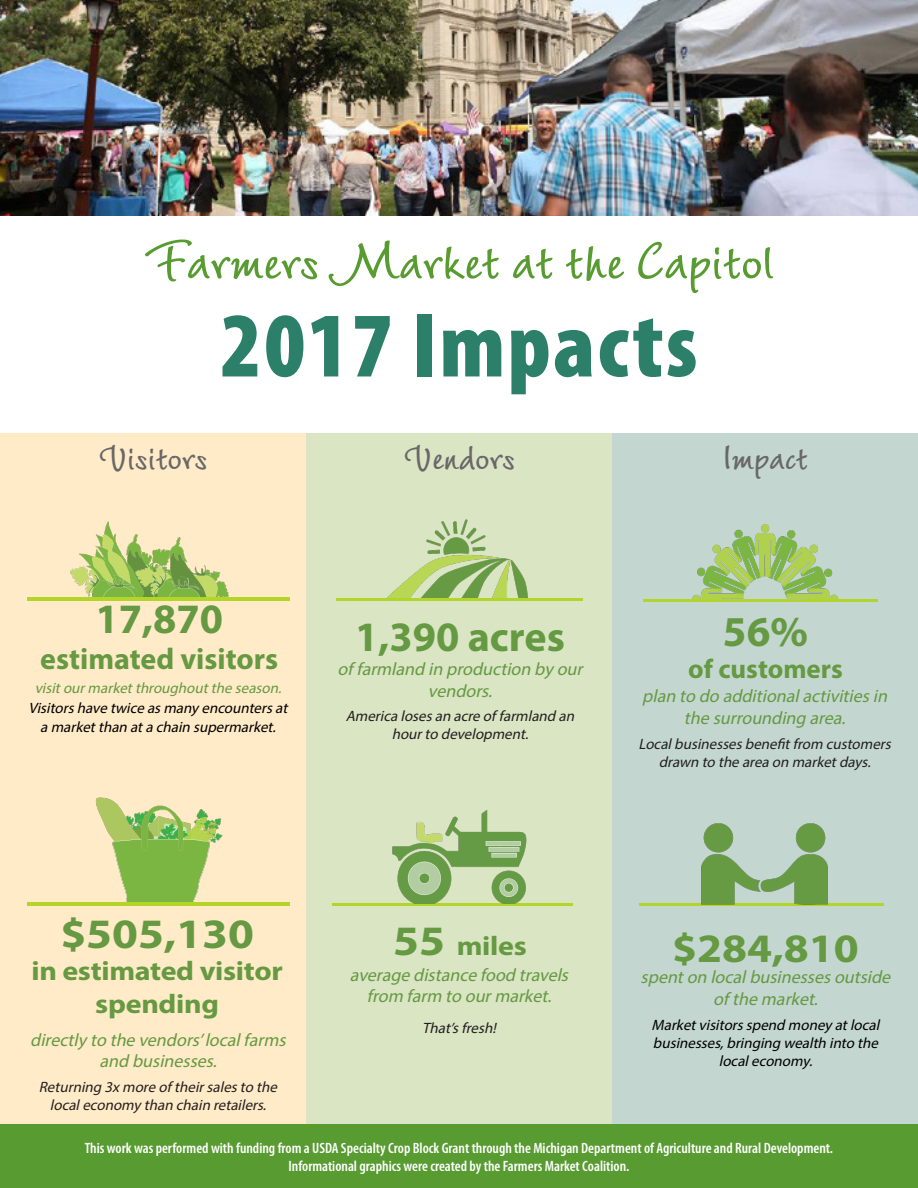
<style>
.page{position:relative;width:918px;height:1188px;background:#fff}
.page>*{position:absolute;margin:0;border:0;box-sizing:border-box;transform-origin:0 0}
.t1{font:900 condensed 93px "Myriad Pro";letter-spacing:.025em;color:#2c7f68}
.t2{font:700 63px "LT Wiesbaden Swing";color:#589b31}
.t3{font:700 42.75px "Myriad Pro";color:#659942}
.t4{font:700 42px "LT Wiesbaden Swing";color:#696768}
.t5{font:700 42px "Myriad Pro";color:#659942}
.t6{font:700 42px "Myriad Pro";color:#659942;scale:1.11 1}
.t7{font:700 40.5px "Myriad Pro";color:#659942;scale:1.11 1}
.t8{font:700 30px "Myriad Pro";color:#659942}
.t9{font:700 27px/32.4px "Myriad Pro";letter-spacing:-.01em;color:#659942;text-align:center;scale:1.11 1}
.t10{font:700 27px "Myriad Pro";letter-spacing:-.01em;color:#659942}
.t11{font:italic 18px/21.6px "Myriad Pro";color:#659942;text-align:center}
.t12{font:italic 15px/18px "Myriad Pro";color:#231f20;text-align:center}
.t13{font:600 condensed 15px "Myriad Pro";color:#fff}
.t14{font:italic 15px/18px "Myriad Pro";color:#000;text-align:center}
.t15{font:italic 15px "Myriad Pro";color:#659942}
.s1{font-size:42px}
</style>
<div class="page">
<img style="left:0;top:0;width:918px;height:216px">
<div style="left:306px;top:433px;width:306px;height:691px;background:#d9e5c3"></div>
<div style="left:0;top:433px;width:306px;height:691px;background:#ffebc7"></div>
<div style="left:612px;top:433px;width:306px;height:691px;background:#c3d7d0"></div>
<img style="left:92px;top:797px;width:132px;height:106px">
<div style="left:0;top:1124px;width:918px;height:64px;background:#589b31"></div>
<hr style="left:336px;top:598px;width:246px;height:3px;background:#b3d52a">
<img style="left:70px;top:521px;width:159px;height:76px">
<hr style="left:27px;top:597px;width:262px;height:4px;background:#b3d52a">
<hr style="left:640px;top:903px;width:244px;height:3px;background:#b3d52a">
<hr style="left:333px;top:903px;width:240px;height:3px;background:#b3d52a">
<hr style="left:644px;top:599px;width:234px;height:3px;background:#b3d52a">
<img style="left:692px;top:524px;width:146px;height:74px">
<hr style="left:28px;top:903px;width:262px;height:3px;background:#b3d52a">
<img style="left:388px;top:519px;width:140px;height:78px">
<img style="left:392px;top:810px;width:135px;height:94px">
<img style="left:701px;top:823px;width:127px;height:82px">
<p class="t2" style="left:144px;top:219px;width:631px">Farmers Market at the Capitol</p>
<p class="t1" style="left:221px;top:286px;width:478px">2017 Impacts</p>
<p class="t4" style="left:99px;top:430px;width:110px">Visitors</p>
<p class="t4" style="left:403px;top:430px;width:113px">Vendors</p>
<p class="t4" style="left:721px;top:430px;width:88px">Impact</p>
<p class="t5" style="left:96px;top:592px;width:129px">17,870</p>
<p class="t8" style="left:40px;top:640px;width:240px">estimated visitors</p>
<p class="t15" style="left:35px;top:679px;width:252px">visitourmarketthroughoutthe season.</p>
<p class="t14" style="left:29px;top:698px;width:264px;line-height:19.5px">Visitorshave twice asmanyencountersat a marketthan ata chain supermarket.</p>
<p class="t5" style="left:355px;top:610px;width:211px">1,390 acres</p>
<p class="t11" style="left:337px;top:658px;width:251px">offarmland in production byour vendors.</p>
<p class="t12" style="left:346px;top:707px;width:234px">America losesan acre offarmland an hourto development.</p>
<p class="t3" style="left:723px;top:604px;width:86px">56%</p>
<p class="t10" style="left:688px;top:652px;width:156px">of customers</p>
<p class="t11" style="left:642px;top:685px;width:251px">plan to do additionalactivitiesin the surrounding area.</p>
<p class="t12" style="left:639px;top:734px;width:258px">Localbusinessesbenefitfrom customers drawn to the area on marketdays.</p>
<p class="t6" style="left:60px;top:906px;width:176px">$505,130</p>
<p class="t9" style="left:31px;top:954px;width:228px">in estimated visitor spending</p>
<p class="t11" style="left:30px;top:1029px;width:261px">directlyto the vendors’localfarms and businesses.</p>
<p class="t12" style="left:39px;top:1078px;width:244px">Returning 3xmore oftheirsalesto the localeconomythan chain retailers.</p>
<p class="t9" style="left:393px;top:929px;width:122px"><span class="s1">55</span> miles</p>
<p class="t11" style="left:350px;top:964px;width:224px">average distance food travels from farm to ourmarket.</p>
<p class="t12" style="left:422px;top:1018px;width:79px">That’sfresh!</p>
<p class="t7" style="left:672px;top:922px;width:170px">$284,810</p>
<p class="t11" style="left:641px;top:966px;width:256px">spenton localbusinessesoutside ofthe market.</p>
<p class="t14" style="left:652px;top:1015px;width:233px">Marketvisitorsspend moneyatlocal businesses,bringing wealth into the localeconomy.</p>
<p class="t13" style="left:85px;top:1138px;width:750px">This work was performed with funding from a USDA Specialty Crop Block Grant through the Michigan Department of Agriculture and Rural Development.</p>
<p class="t13" style="left:288px;top:1156px;width:343px">Informational graphics were created by the Farmers Market Coalition.</p>
</div>
